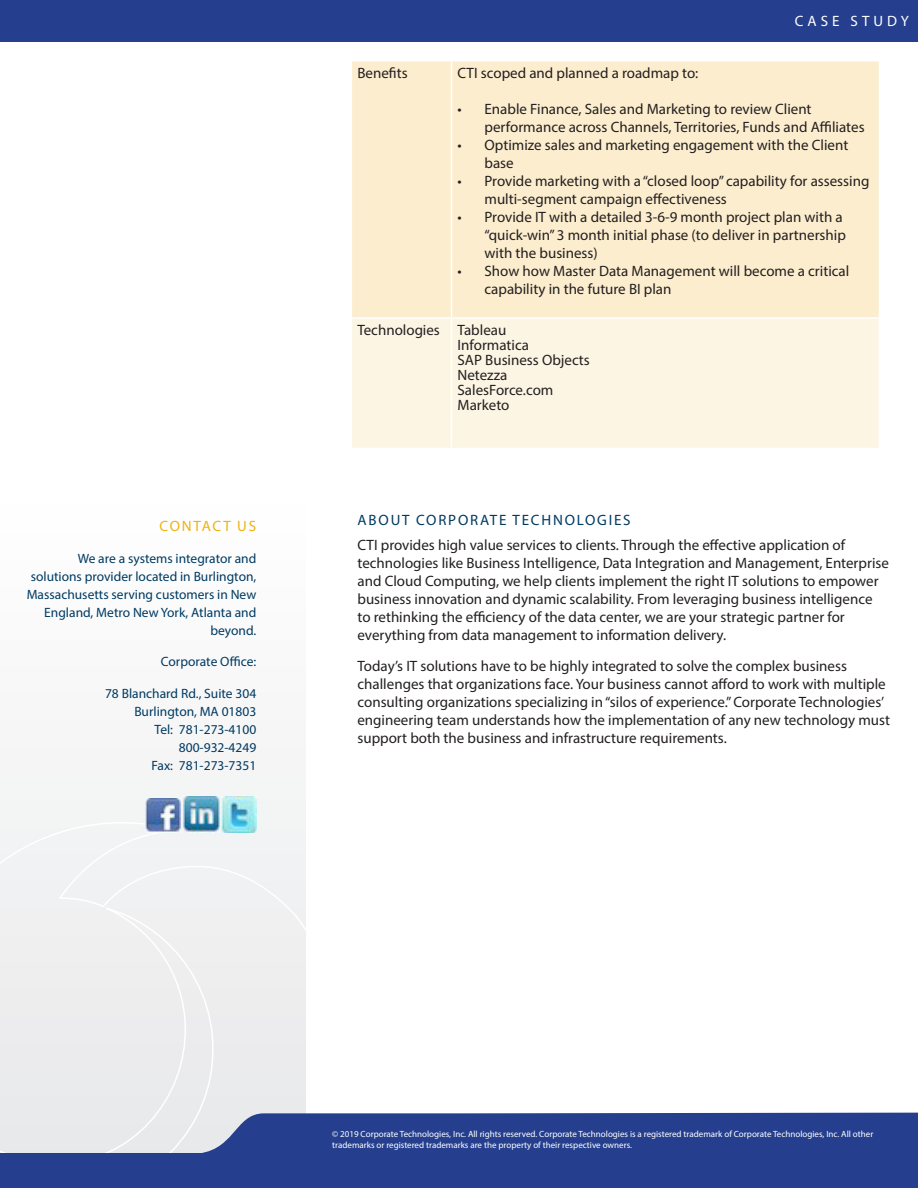
<style>
.page{position:relative;width:918px;height:1188px;background:#fff}
.page>*{position:absolute;margin:0;border:0;box-sizing:border-box;transform-origin:0 0}
.Table_Body{font:15px/18px "Myriad Pro";color:#231f20}
.Section_Title{font:15px "Myriad Pro";letter-spacing:.12em;color:#003a62}
.t1{font:15px "Myriad Pro";letter-spacing:.27em;color:#fff}
.Side_Callout_Title{font:15px "Myriad Pro";letter-spacing:.12em;color:#efb211}
.Side_Callout{font:13.5px/18px "Myriad Pro";color:#003a62;text-align:right}
.t2{font:9px/10.8px "Myriad Pro";color:#fff}
</style>
<div class="page">
<div style="left:0;top:449px;width:306px;height:739px;background:#fafafa"></div>
<div style="left:0;top:821px;width:306px;height:332px;background:#eeeeef"></div>
<div style="left:0;top:1153px;width:918px;height:35px;background:#253f8e"></div>
<svg style="left:191px;top:1113px;width:727px;height:40px;background:#314993"></svg>
<div style="left:0;top:0;width:918px;height:41px;background:#253f8e"></div>
<img style="left:146px;top:798px;width:34px;height:35px">
<img style="left:183px;top:797px;width:36px;height:36px">
<img style="left:222px;top:796px;width:34px;height:37px">
<div style="left:352px;top:62px;width:527px;height:255px;background:#fcedce"></div>
<div style="left:352px;top:319px;width:527px;height:129px;background:#fcf5e4"></div>
<hr style="left:451px;top:62px;width:1px;height:255px;background:#fff">
<hr style="left:451px;top:319px;width:1px;height:129px;background:#fff">
<p class="Side_Callout_Title" style="left:160px;top:517px;width:98px">CONTACT US</p>
<p class="Side_Callout" style="left:27px;top:549px;width:231px">We are a systems integrator and solutions provider located in Burlington,<br>Massachusetts serving customers in New<br>England, Metro New York, Atlanta and beyond.</p>
<p class="Side_Callout" style="left:161px;top:653px;width:97px">Corporate Office:</p>
<p class="Side_Callout" style="left:105px;top:684px;width:153px">78 Blanchard Rd., Suite 304<br>Burlington, MA 01803<br>Tel: 781-273-4100<br>800-932-4249<br>Fax: 781-273-7351</p>
<p class="t1" style="left:795px;top:12px;width:116px">CASE STUDY</p>
<p class="Table_Body" style="left:357px;top:64px;width:52px">Benefits</p>
<p class="Table_Body" style="left:458px;top:64px;width:242px">CTI scoped and planned a roadmap to:</p>
<p class="Table_Body" style="left:485px;top:100px;width:382px;text-indent:-27px">• Enable Finance, Sales and Marketing to review Client performance across Channels, Territories, Funds and Affiliates</p>
<p class="Table_Body" style="left:485px;top:136px;width:365px;text-indent:-27px">• Optimize sales and marketing engagement with the Client base</p>
<p class="Table_Body" style="left:485px;top:172px;width:386px;text-indent:-27px">• Provide marketing with a “closed loop” capability for assessing multi-segment campaign effectiveness</p>
<p class="Table_Body" style="left:485px;top:208px;width:363px;text-indent:-27px">• Provide IT with a detailed 3-6-9 month project plan with a “quick-win” 3 month initial phase (to deliver in partnership with the business)</p>
<p class="Table_Body" style="left:485px;top:262px;width:366px;text-indent:-27px">• Show how Master Data Management will become a critical capability in the future BI plan</p>
<p class="Table_Body" style="left:357px;top:321px;width:84px">Technologies</p>
<p class="Table_Body" style="left:458px;top:321px;width:50px">Tableau</p>
<p class="Table_Body" style="left:458px;top:336px;width:73px">Informatica</p>
<p class="Table_Body" style="left:458px;top:351px;width:134px">SAP Business Objects</p>
<p class="Table_Body" style="left:458px;top:366px;width:51px">Netezza</p>
<p class="Table_Body" style="left:458px;top:381px;width:97px">SalesForce.com</p>
<p class="Table_Body" style="left:458px;top:396px;width:54px">Marketo</p>
<p class="Section_Title" style="left:358px;top:511px;width:275px">ABOUT CORPORATE TECHNOLOGIES</p>
<p class="Table_Body" style="left:357px;top:535px;width:533px">CTI provides high value services to clients. Through the effective application of technologies like Business Intelligence, Data Integration and Management, Enterprise and Cloud Computing, we help clients implement the right IT solutions to empower business innovation and dynamic scalability. From leveraging business intelligence to rethinking the efficiency of the data center, we are your strategic partner for everything from data management to information delivery.</p>
<p class="Table_Body" style="left:357px;top:657px;width:534px">Today’s IT solutions have to be highly integrated to solve the complex business challenges that organizations face. Your business cannot afford to work with multiple consulting organizations specializing in “silos of experience.” Corporate Technologies’ engineering team understands how the implementation of any new technology must support both the business and infrastructure requirements.</p>
<p class="t2" style="left:332px;top:1128px;width:543px">© 2019 Corporate Technologies, Inc. All rights reserved. Corporate Technologies is a registered trademark of Corporate Technologies, Inc. All other trademarks or registered trademarks are the property of their respective owners.</p>
</div>
